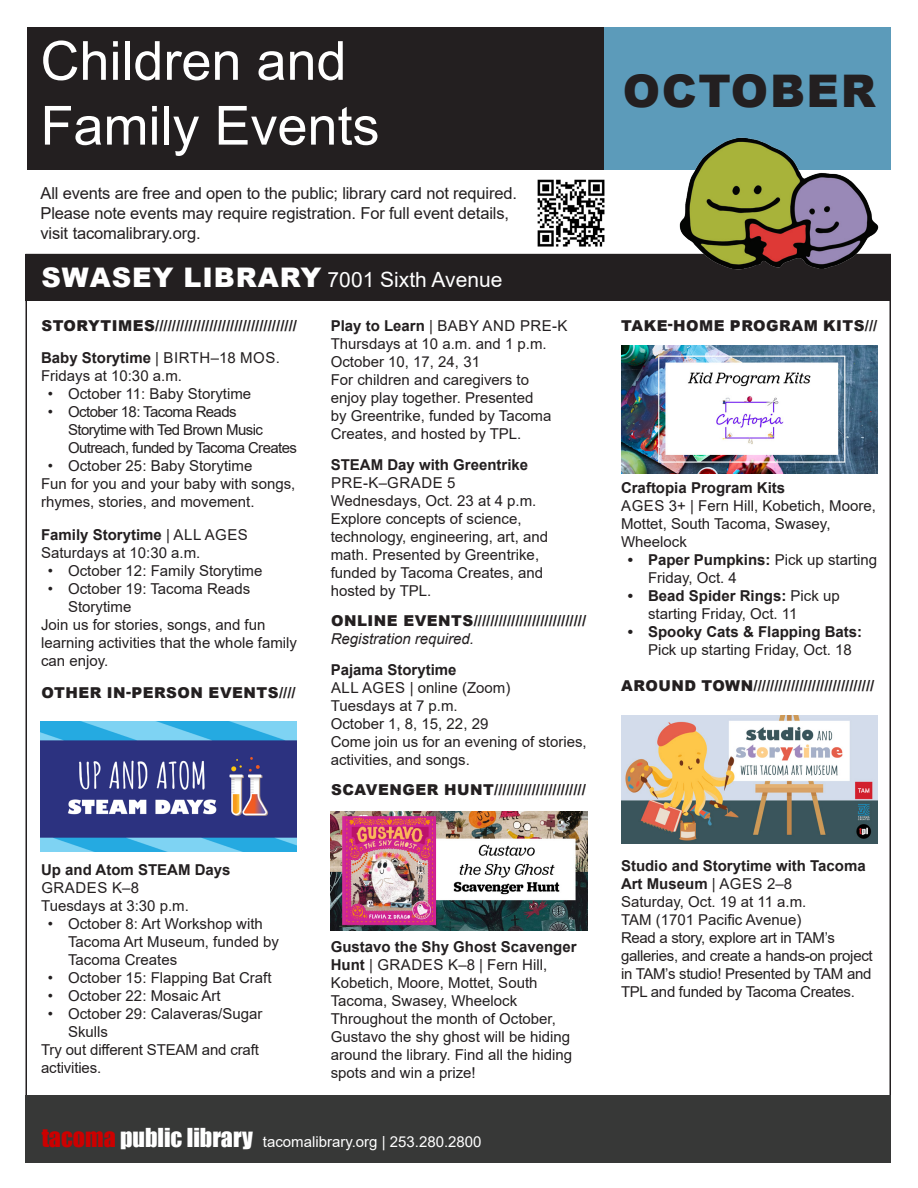
<style>
.page{position:relative;width:918px;height:1188px;background:#fff}
.page>*{position:absolute;margin:0;border:0;box-sizing:border-box;transform-origin:0 0}
.t1{font:54px "Arial";color:#fff}
.t2{font:900 45px "Arial";letter-spacing:.035em;color:#231f20}
.t3{font:21px "Arial";color:#fff}
.t4{font:16.5px/19.8px "Arial";letter-spacing:-.01em;color:#231f20}
.t5{font:15px/18px "Arial";color:#231f20}
.t6{font:900 15px "Arial";letter-spacing:.035em;color:#231f20}
.t7{font:700 15px/18px "Arial";color:#231f20}
.t8{font:15px/18px "Arial";letter-spacing:-.02em;color:#231f20}
.t9{font:15px/18px "Arial";letter-spacing:-.04em;color:#231f20}
.t10{font:15px "Arial";color:#fff}
.t11{font:15px "Arial";letter-spacing:.035em;color:#231f20}
.t12{font:italic 15px "Arial";color:#231f20}
.s1{font-weight:900;font-size:27px}
.s2{font-weight:400}
.s3{font-weight:700}
.s4{font-family:"Impact";font-size:24px;color:#c00}
.s5{font-family:"Impact";font-size:24px}
</style>
<div class="page">
<div style="left:27px;top:27px;width:577px;height:143px;background:#231f20"></div>
<div style="left:604px;top:27px;width:287px;height:143px;background:#5c9bba"></div>
<div style="left:26px;top:255px;width:865px;height:46px;background:#231f20"></div>
<div style="left:26px;top:1095px;width:865px;height:68px;background:#373837"></div>
<img style="left:537px;top:179px;width:68px;height:68px">
<img style="left:665px;top:137px;width:226px;height:133px">
<img style="left:41px;top:722px;width:256px;height:129px">
<img style="left:331px;top:811px;width:256px;height:119px">
<img style="left:621px;top:345px;width:257px;height:128px">
<img style="left:621px;top:715px;width:257px;height:129px">
<p class="t1" style="left:40px;top:24px;width:308px">Children and</p>
<p class="t1" style="left:40px;top:88px;width:341px">Family Events</p>
<p class="t4" style="left:40px;top:184px;width:478px">All events are free and open to the public; library card not required.<br>Please note events may require registration. For full event details, visit tacomalibrary.org.</p>
<p class="t3" style="left:41px;top:265px;width:462px"><span class="s1">SWASEY LIBRARY</span> 7001 Sixth Avenue</p>
<p class="t6" style="left:41px;top:315px;width:257px">STORYTIMES//////////////////////////////////</p>
<p class="t7" style="left:41px;top:349px;width:240px">Baby Storytime <span class="s2">| BIRTH–18 MOS.</span></p>
<p class="t5" style="left:41px;top:367px;width:142px">Fridays at 10:30 a.m.</p>
<p class="t5" style="left:48px;top:385px;width:205px">• October 11: Baby Storytime</p>
<p class="t9" style="left:68px;top:403px;width:230px;text-indent:-20px">• October 18: Tacoma Reads<br>Storytime with Ted Brown Music<br>Outreach, funded by Tacoma Creates</p>
<p class="t5" style="left:48px;top:457px;width:206px">• October 25: Baby Storytime</p>
<p class="t5" style="left:41px;top:475px;width:256px">Fun for you and your baby with songs, rhymes, stories, and movement.</p>
<p class="t7" style="left:41px;top:526px;width:208px">Family Storytime <span class="s2">| ALL AGES</span></p>
<p class="t5" style="left:41px;top:543px;width:161px">Saturdays at 10:30 a.m.</p>
<p class="t5" style="left:48px;top:561px;width:216px">• October 12: Family Storytime</p>
<p class="t5" style="left:68px;top:579px;width:184px;text-indent:-20px">• October 19: Tacoma Reads<br>Storytime</p>
<p class="t5" style="left:41px;top:615px;width:257px">Join us for stories, songs, and fun learning activities that the whole family can enjoy.</p>
<p class="t6" style="left:41px;top:682px;width:256px">OTHER IN-PERSON EVENTS////</p>
<p class="t7" style="left:41px;top:861px;width:191px">Up and Atom STEAM Days</p>
<p class="t5" style="left:41px;top:878px;width:99px">GRADES K–8</p>
<p class="t5" style="left:41px;top:896px;width:149px">Tuesdays at 3:30 p.m.</p>
<p class="t5" style="left:68px;top:914px;width:212px;text-indent:-20px">• October 8: Art Workshop with<br>Tacoma Art Museum, funded by<br>Tacoma Creates</p>
<p class="t5" style="left:48px;top:968px;width:225px">• October 15: Flapping Bat Craft</p>
<p class="t5" style="left:48px;top:986px;width:174px">• October 22: Mosaic Art</p>
<p class="t5" style="left:68px;top:1004px;width:196px;text-indent:-20px">• October 29: Calaveras/Sugar<br>Skulls</p>
<p class="t5" style="left:41px;top:1040px;width:219px">Try out different STEAM and craft activities.</p>
<p class="t11" style="left:331px;top:315px;width:238px"><span class="s3">Play to Learn</span> | BABY AND PRE-K</p>
<p class="t5" style="left:331px;top:335px;width:217px">Thursdays at 10 a.m. and 1 p.m.</p>
<p class="t5" style="left:331px;top:353px;width:151px">October 10, 17, 24, 31</p>
<p class="t5" style="left:331px;top:371px;width:222px">For children and caregivers to enjoy play together. Presented by Greentrike, funded by Tacoma<br>Creates, and hosted by TPL.</p>
<p class="t7" style="left:331px;top:456px;width:199px">STEAM Day with Greentrike</p>
<p class="t11" style="left:331px;top:472px;width:126px">PRE-K–GRADE 5</p>
<p class="t5" style="left:331px;top:491px;width:207px">Wednesdays, Oct. 23 at 4 p.m.</p>
<p class="t5" style="left:331px;top:509px;width:219px">Explore concepts of science, technology, engineering, art, and math. Presented by Greentrike, funded by Tacoma Creates, and hosted by TPL.</p>
<p class="t6" style="left:331px;top:610px;width:257px">ONLINE EVENTS///////////////////////////</p>
<p class="t12" style="left:331px;top:629px;width:145px">Registration required.</p>
<p class="t7" style="left:331px;top:661px;width:127px">Pajama Storytime</p>
<p class="t5" style="left:331px;top:678px;width:181px">ALL AGES | online (Zoom)</p>
<p class="t5" style="left:331px;top:696px;width:129px">Tuesdays at 7 p.m.</p>
<p class="t5" style="left:331px;top:714px;width:159px">October 1, 8, 15, 22, 29</p>
<p class="t5" style="left:331px;top:732px;width:257px">Come join us for an evening of stories, activities, and songs.</p>
<p class="t6" style="left:331px;top:779px;width:256px">SCAVENGER HUNT//////////////////////</p>
<p class="t5" style="left:331px;top:938px;width:247px"><span class="s3">Gustavo the Shy Ghost Scavenger<br>Hunt</span> | GRADES K–8 | Fern Hill,<br>Kobetich, Moore, Mottet, South<br>Tacoma, Swasey, Wheelock</p>
<p class="t5" style="left:331px;top:1010px;width:243px">Throughout the month of October,<br>Gustavo the shy ghost will be hiding around the library. Find all the hiding spots and win a prize!</p>
<p class="t10" style="left:42px;top:1132px;width:441px"><span class="s4">tacoma</span> <span class="s5">public library</span> tacomalibrary.org | 253.280.2800</p>
<p class="t2" style="left:623px;top:58px;width:254px">OCTOBER</p>
<p class="t6" style="left:621px;top:315px;width:258px">TAKE-HOME PROGRAM KITS///</p>
<p class="t7" style="left:621px;top:479px;width:166px">Craftopia Program Kits</p>
<p class="t5" style="left:621px;top:497px;width:256px">AGES 3+ | Fern Hill, Kobetich, Moore,<br>Mottet, South Tacoma, Swasey,<br>Wheelock</p>
<p class="t5" style="left:648px;top:551px;width:231px;text-indent:-20px"><span class="s3">• Paper Pumpkins:</span> Pick up starting<br>Friday, Oct. 4</p>
<p class="t5" style="left:648px;top:587px;width:193px;text-indent:-20px"><span class="s3">• Bead Spider Rings:</span> Pick up starting Friday, Oct. 11</p>
<p class="t5" style="left:648px;top:623px;width:216px;text-indent:-20px"><span class="s3">• Spooky Cats &amp; Flapping Bats:<br></span>Pick up starting Friday, Oct. 18</p>
<p class="t6" style="left:621px;top:675px;width:255px">AROUND TOWN/////////////////////////////</p>
<p class="t7" style="left:621px;top:857px;width:246px">Studio and Storytime with Tacoma<br>Art Museum <span class="s2">| AGES 2–8</span></p>
<p class="t5" style="left:621px;top:893px;width:187px">Saturday, Oct. 19 at 11 a.m.</p>
<p class="t5" style="left:621px;top:911px;width:182px">TAM (1701 Pacific Avenue)</p>
<p class="t8" style="left:621px;top:929px;width:253px">Read a story, explore art in TAM’s galleries, and create a hands-on project in TAM’s studio! Presented by TAM and TPL and funded by Tacoma Creates.</p>
</div>
